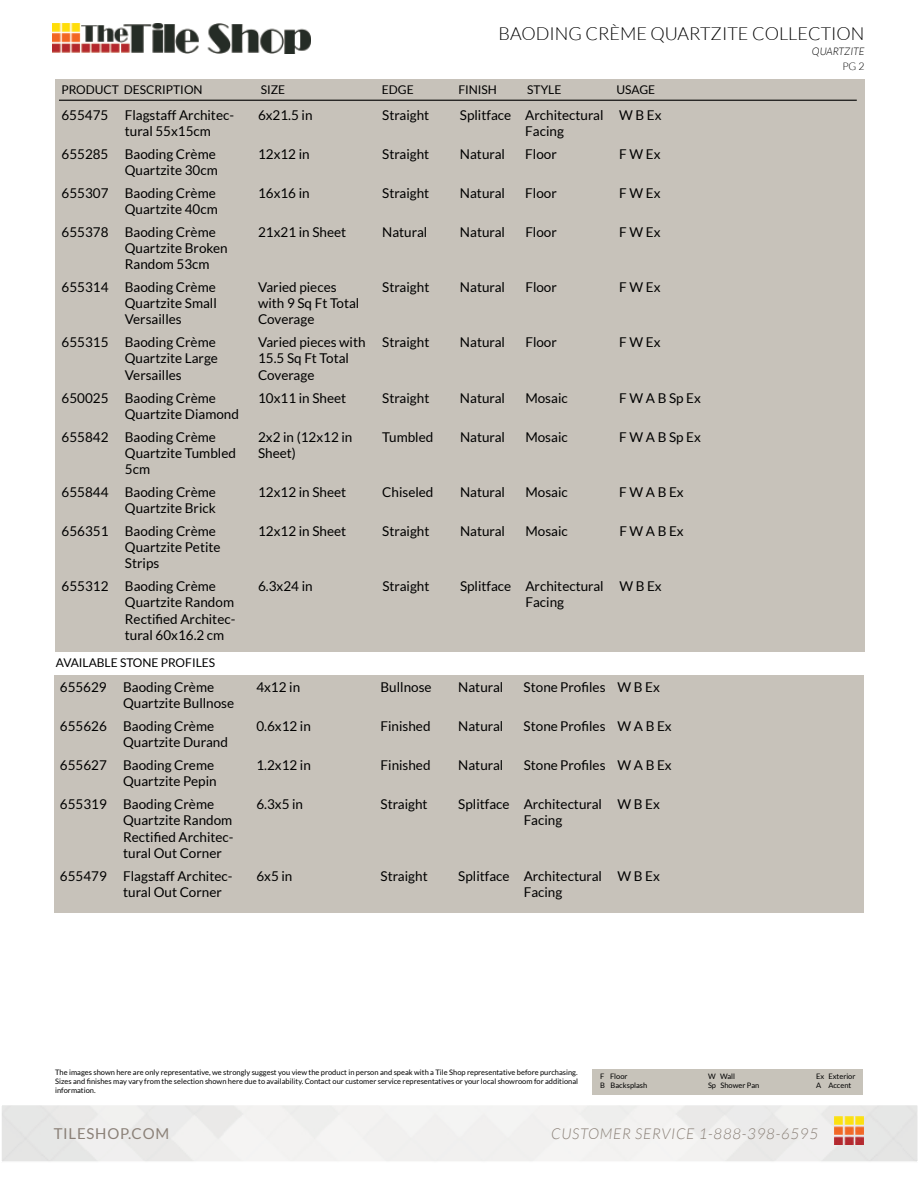
<style>
.page{position:relative;width:918px;height:1188px;background:#fff}
.page>*{position:absolute;margin:0;border:0;box-sizing:border-box;transform-origin:0 0}
.t1{font:300 18px "Lato";color:#000}
.t2{font:italic 300 15px "Lato";letter-spacing:.05em;color:#8b8178}
.t3{font:15px "Lato";letter-spacing:.05em;color:#8b8178}
.t4{font:13.5px/16.2px "Lato";color:#000}
.t5{font:12px "Lato";color:#000}
.t6{font:italic 300 10.5px "Lato";color:#000}
.t7{font:300 10.5px "Lato";color:#000}
.t8{font:7.5px/9px "Lato";color:#000;text-align:justify}
</style>
<div class="page">
<div style="left:56px;top:79px;width:809px;height:573px;background:#c7c2ba"></div>
<div style="left:54px;top:675px;width:809px;height:238px;background:#c7c2ba"></div>
<svg style="left:2px;top:1105px;width:916px;height:57px"></svg>
<img style="left:53px;top:24px;width:258px;height:30px">
<img style="left:835px;top:1116px;width:29px;height:28px">
<hr style="left:59px;top:100px;width:798px;height:1px;background:#000">
<div style="left:593px;top:1069px;width:270px;height:26px;background:#c7c3ba"></div>
<h1 class="t1" style="left:499px;top:23px;width:368px">BAODING CRÈME QUARTZITE COLLECTION</h1>
<p class="t6" style="left:812px;top:45px;width:54px">QUARTZITE</p>
<p class="t7" style="left:842px;top:60px;width:24px">PG 2</p>
<p class="t5" style="left:61px;top:83px;width:143px">PRODUCT DESCRIPTION</p>
<p class="t5" style="left:261px;top:83px;width:26px">SIZE</p>
<p class="t5" style="left:382px;top:83px;width:33px">EDGE</p>
<p class="t5" style="left:458px;top:83px;width:40px">FINISH</p>
<p class="t5" style="left:527px;top:83px;width:36px">STYLE</p>
<p class="t5" style="left:616px;top:83px;width:40px">USAGE</p>
<p class="t4" style="left:125px;top:106px;width:111px;text-indent:-63px">655475 Flagstaff Architec&shy;tural 55x15cm</p>
<p class="t4" style="left:258px;top:106px;width:56px">6x21.5 in</p>
<p class="t4" style="left:382px;top:106px;width:49px">Straight</p>
<p class="t4" style="left:525px;top:106px;width:80px;text-indent:-65px">Splitface Architectural<br>Facing</p>
<p class="t4" style="left:619px;top:106px;width:44px">W B Ex</p>
<p class="t4" style="left:62px;top:146px;width:158px;text-align:right">655285 Baoding Crème<br>Quartzite 30cm</p>
<p class="t4" style="left:258px;top:146px;width:53px">12x12 in</p>
<p class="t4" style="left:382px;top:146px;width:49px">Straight</p>
<p class="t4" style="left:460px;top:146px;width:47px">Natural</p>
<p class="t4" style="left:525px;top:146px;width:33px">Floor</p>
<p class="t4" style="left:619px;top:146px;width:43px">F W Ex</p>
<p class="t4" style="left:62px;top:185px;width:158px;text-align:right">655307 Baoding Crème<br>Quartzite 40cm</p>
<p class="t4" style="left:258px;top:185px;width:53px">16x16 in</p>
<p class="t4" style="left:382px;top:185px;width:49px">Straight</p>
<p class="t4" style="left:460px;top:185px;width:47px">Natural</p>
<p class="t4" style="left:525px;top:185px;width:33px">Floor</p>
<p class="t4" style="left:619px;top:185px;width:43px">F W Ex</p>
<p class="t4" style="left:125px;top:224px;width:104px;text-indent:-63px">655378 Baoding Crème<br>Quartzite Broken<br>Random 53cm</p>
<p class="t4" style="left:258px;top:224px;width:90px">21x21 in Sheet</p>
<p class="t4" style="left:382px;top:224px;width:47px">Natural</p>
<p class="t4" style="left:460px;top:224px;width:47px">Natural</p>
<p class="t4" style="left:525px;top:224px;width:33px">Floor</p>
<p class="t4" style="left:619px;top:224px;width:43px">F W Ex</p>
<p class="t4" style="left:125px;top:279px;width:94px;text-align:justify;text-indent:-63px">655314 Baoding Crème Quartzite Small Versailles</p>
<p class="t4" style="left:258px;top:279px;width:103px">Varied pieces with 9 Sq Ft Total<br>Coverage</p>
<p class="t4" style="left:382px;top:279px;width:49px">Straight</p>
<p class="t4" style="left:460px;top:279px;width:47px">Natural</p>
<p class="t4" style="left:525px;top:279px;width:33px">Floor</p>
<p class="t4" style="left:619px;top:279px;width:43px">F W Ex</p>
<p class="t4" style="left:125px;top:334px;width:95px;text-indent:-63px">655315 Baoding Crème<br>Quartzite Large<br>Versailles</p>
<p class="t4" style="left:258px;top:334px;width:109px">Varied pieces with<br>15.5 Sq Ft Total<br>Coverage</p>
<p class="t4" style="left:382px;top:334px;width:49px">Straight</p>
<p class="t4" style="left:460px;top:334px;width:47px">Natural</p>
<p class="t4" style="left:525px;top:334px;width:33px">Floor</p>
<p class="t4" style="left:619px;top:334px;width:43px">F W Ex</p>
<p class="t4" style="left:125px;top:389px;width:116px;text-indent:-63px">650025 Baoding Crème<br>Quartzite Diamond</p>
<p class="t4" style="left:258px;top:389px;width:90px">10x11 in Sheet</p>
<p class="t4" style="left:382px;top:389px;width:49px">Straight</p>
<p class="t4" style="left:460px;top:389px;width:47px">Natural</p>
<p class="t4" style="left:525px;top:389px;width:44px">Mosaic</p>
<p class="t4" style="left:619px;top:389px;width:83px">F W A B Sp Ex</p>
<p class="t4" style="left:125px;top:429px;width:113px;text-indent:-63px">655842 Baoding Crème<br>Quartzite Tumbled<br>5cm</p>
<p class="t4" style="left:258px;top:429px;width:96px">2x2 in (12x12 in<br>Sheet)</p>
<p class="t4" style="left:382px;top:429px;width:53px">Tumbled</p>
<p class="t4" style="left:460px;top:429px;width:47px">Natural</p>
<p class="t4" style="left:525px;top:429px;width:44px">Mosaic</p>
<p class="t4" style="left:619px;top:429px;width:83px">F W A B Sp Ex</p>
<p class="t4" style="left:62px;top:484px;width:156px;text-align:right">655844 Baoding Crème<br>Quartzite Brick</p>
<p class="t4" style="left:258px;top:484px;width:90px">12x12 in Sheet</p>
<p class="t4" style="left:382px;top:484px;width:53px">Chiseled</p>
<p class="t4" style="left:460px;top:484px;width:47px">Natural</p>
<p class="t4" style="left:525px;top:484px;width:44px">Mosaic</p>
<p class="t4" style="left:619px;top:484px;width:66px">F W A B Ex</p>
<p class="t4" style="left:125px;top:523px;width:97px;text-indent:-63px">656351 Baoding Crème<br>Quartzite Petite<br>Strips</p>
<p class="t4" style="left:258px;top:523px;width:90px">12x12 in Sheet</p>
<p class="t4" style="left:382px;top:523px;width:49px">Straight</p>
<p class="t4" style="left:460px;top:523px;width:47px">Natural</p>
<p class="t4" style="left:525px;top:523px;width:44px">Mosaic</p>
<p class="t4" style="left:619px;top:523px;width:66px">F W A B Ex</p>
<p class="t4" style="left:125px;top:578px;width:112px;text-indent:-63px">655312 Baoding Crème<br>Quartzite Random<br>Rectified Architec&shy;tural 60x16.2 cm</p>
<p class="t4" style="left:258px;top:578px;width:56px">6.3x24 in</p>
<p class="t4" style="left:382px;top:578px;width:49px">Straight</p>
<p class="t4" style="left:525px;top:578px;width:80px;text-indent:-65px">Splitface Architectural<br>Facing</p>
<p class="t4" style="left:619px;top:578px;width:44px">W B Ex</p>
<p class="t5" style="left:56px;top:656px;width:161px">AVAILABLE STONE PROFILES</p>
<p class="t4" style="left:123px;top:679px;width:113px;text-indent:-63px">655629 Baoding Crème<br>Quartzite Bullnose</p>
<p class="t4" style="left:256px;top:679px;width:45px">4x12 in</p>
<p class="t4" style="left:381px;top:679px;width:53px">Bullnose</p>
<p class="t4" style="left:458px;top:679px;width:47px">Natural</p>
<p class="t4" style="left:524px;top:679px;width:138px">Stone Profiles W B Ex</p>
<p class="t4" style="left:123px;top:718px;width:106px;text-indent:-63px">655626 Baoding Crème<br>Quartzite Durand</p>
<p class="t4" style="left:256px;top:718px;width:56px">0.6x12 in</p>
<p class="t4" style="left:381px;top:718px;width:52px">Finished</p>
<p class="t4" style="left:458px;top:718px;width:47px">Natural</p>
<p class="t4" style="left:524px;top:718px;width:150px">Stone Profiles W A B Ex</p>
<p class="t4" style="left:60px;top:757px;width:158px;text-align:right">655627 Baoding Creme<br>Quartzite Pepin</p>
<p class="t4" style="left:256px;top:757px;width:56px">1.2x12 in</p>
<p class="t4" style="left:381px;top:757px;width:52px">Finished</p>
<p class="t4" style="left:458px;top:757px;width:47px">Natural</p>
<p class="t4" style="left:524px;top:757px;width:150px">Stone Profiles W A B Ex</p>
<p class="t4" style="left:123px;top:796px;width:112px;text-indent:-63px">655319 Baoding Crème<br>Quartzite Random<br>Rectified Architec&shy;tural Out Corner</p>
<p class="t4" style="left:256px;top:796px;width:48px">6.3x5 in</p>
<p class="t4" style="left:381px;top:796px;width:49px">Straight</p>
<p class="t4" style="left:524px;top:796px;width:80px;text-indent:-65px">Splitface Architectural<br>Facing</p>
<p class="t4" style="left:618px;top:796px;width:44px">W B Ex</p>
<p class="t4" style="left:123px;top:868px;width:111px;text-indent:-63px">655479 Flagstaff Architec&shy;tural Out Corner</p>
<p class="t4" style="left:256px;top:868px;width:38px">6x5 in</p>
<p class="t4" style="left:381px;top:868px;width:49px">Straight</p>
<p class="t4" style="left:524px;top:868px;width:80px;text-indent:-65px">Splitface Architectural<br>Facing</p>
<p class="t4" style="left:618px;top:868px;width:44px">W B Ex</p>
<p class="t8" style="left:55px;top:1067px;width:524px">The images shown here are only representative, we strongly suggest you view the product in person and speak with a Tile Shop representative before purchasing.<br>Sizes and finishes may vary from the selection shown here due to availability. Contact our customer service representatives or your local showroom for additional information.</p>
<p class="t3" style="left:54px;top:1125px;width:117px">TILESHOP.COM</p>
<p class="t2" style="left:551px;top:1125px;width:268px">CUSTOMER SERVICE 1-888-398-6595</p>
<p class="t8" style="left:600px;top:1071px;width:29px">F Floor</p>
<p class="t8" style="left:708px;top:1071px;width:28px">W Wall</p>
<p class="t8" style="left:816px;top:1071px;width:41px">Ex Exterior</p>
<p class="t8" style="left:600px;top:1081px;width:49px">B Backsplash</p>
<p class="t8" style="left:708px;top:1081px;width:53px">Sp Shower Pan</p>
<p class="t8" style="left:816px;top:1081px;width:37px">A Accent</p>
</div>
